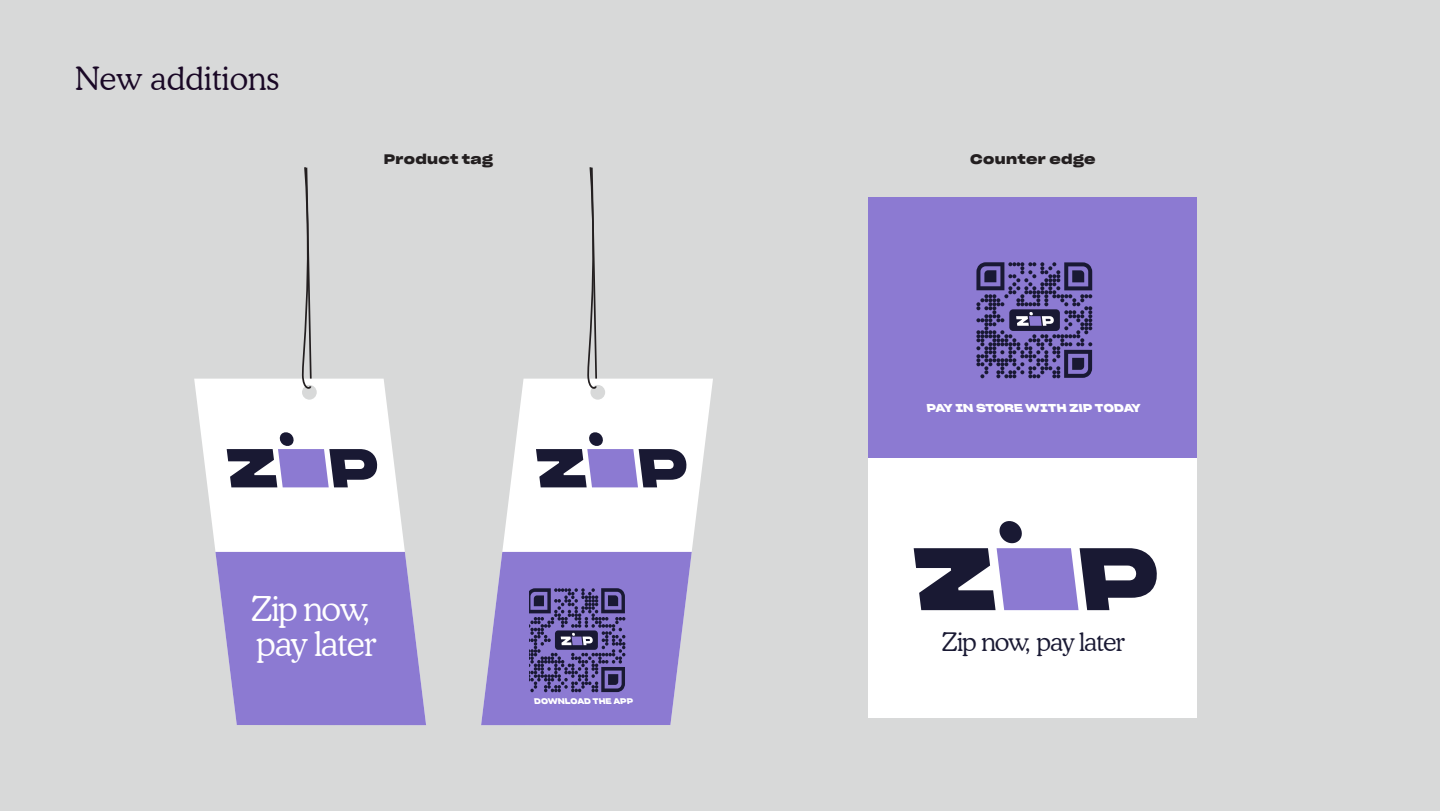
<style>
.page{position:relative;width:1440px;height:811px;background:#fff}
.page>*{position:absolute;margin:0;border:0;box-sizing:border-box;transform-origin:0 0}
.t1{font:300 34px/35.6px "Cooper BT";letter-spacing:-.035em;color:#fff}
.t2{font:300 32px "Cooper BT";color:#1a0826}
.t3{font:300 25.4px "Cooper BT";letter-spacing:-.035em;color:#191933}
.t4{font:13.6px "Sharp Grotesk Sm Bold 25";letter-spacing:.03em;color:#231f20}
.t5{font:11.2px "Sharp Grotesk Sm Bold 25";color:#fff}
.t6{font:8px "Sharp Grotesk Sm Bold 25";color:#fff;scale:.95 1}
</style>
<div class="page">
<div style="left:0;top:0;width:1440px;height:810px;background:#d8d9d9"></div>
<svg style="left:194px;top:378px;width:211px;height:173px;background:#f9f9f9"></svg>
<svg style="left:227px;top:431px;width:151px;height:56px;background:#9b98b2"></svg>
<svg style="left:301px;top:167px;width:12px;height:222px"></svg>
<svg style="left:215px;top:551px;width:211px;height:173px;background:#9484d2"></svg>
<svg style="left:502px;top:378px;width:211px;height:173px;background:#f9f9f9"></svg>
<svg style="left:536px;top:431px;width:151px;height:56px;background:#9b98b2"></svg>
<svg style="left:586px;top:167px;width:12px;height:222px"></svg>
<svg style="left:481px;top:551px;width:211px;height:173px;background:#8779c0"></svg>
<div style="left:869px;top:457px;width:328px;height:260px;background:#fff"></div>
<svg style="left:914px;top:521px;width:243px;height:88px"></svg>
<div style="left:869px;top:197px;width:328px;height:260px;background:#8c7ad2"></div>
<svg style="left:976px;top:262px;width:116px;height:116px"></svg>
<p class="t2" style="left:75px;top:59px;width:205px">New additions</p>
<p class="t4" style="left:384px;top:147px;width:111px">Product tag</p>
<p class="t4" style="left:970px;top:147px;width:127px">Counter edge</p>
<p class="t1" style="left:251px;top:590px;width:127px">Zip now, pay later</p>
<p class="t6" style="left:535px;top:693px;width:107px">DOWNLOAD THE APP</p>
<p class="t5" style="left:927px;top:397px;width:218px">PAY IN STORE WITH ZIP TODAY</p>
<p class="t3" style="left:942px;top:626px;width:185px">Zip now, pay later</p>
</div>
